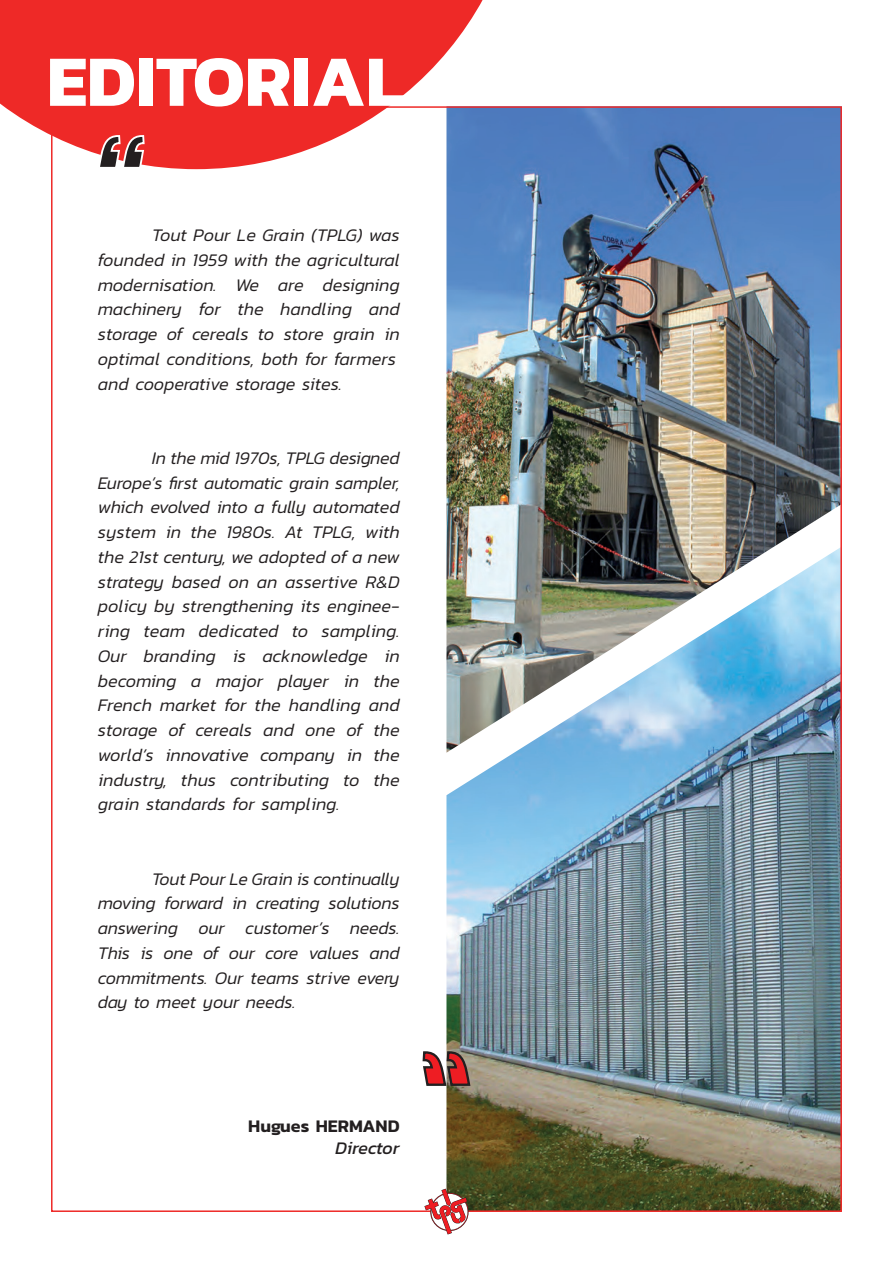
<style>
.page{position:relative;width:893px;height:1263px;background:#fff}
.page>*{position:absolute;margin:0;border:0;box-sizing:border-box;transform-origin:0 0}
.t1{font:700 73.05px "Kanit";color:#fff}
.t2{font:italic 300 18px/24.8px "Kanit";color:#231f20;text-align:justify}
.t3{font:600 18px/21.6px "Kanit";color:#231f20;text-align:right}
.s1{font-weight:400;font-style:italic}
</style>
<div class="page">
<svg style="left:0;top:0;width:483px;height:169px;fill:#ee2927"></svg>
<img style="left:446px;top:109px;width:393px;height:437px">
<img style="left:446px;top:546px;width:393px;height:663px">
<svg style="left:97px;top:134px;width:49px;height:35px"></svg>
<svg style="left:422px;top:1050px;width:50px;height:37px"></svg>
<svg style="left:424px;top:1188px;width:47px;height:46px"></svg>
<p class="t1" style="left:47px;top:24px;width:359px">EDITORIAL</p>
<p class="t2" style="left:98px;top:222px;width:303px;text-align:left;text-indent:54px">Tout Pour Le Grain (TPLG) was founded in 1959 with the agricultural modernisation. We are designing machinery for the handling and storage of cereals to store grain in optimal conditions, both for farmers and cooperative storage sites.</p>
<p class="t2" style="left:98px;top:445px;width:303px;text-indent:54px">In the mid 1970s, TPLG designed Europe’s first automatic grain sampler, which evolved into a fully automated system in the 1980s. At TPLG, with the 21st century, we adopted of a new strategy based on an assertive R&amp;D policy by strengthening its enginee&shy;ring team dedicated to sampling.<br>Our branding is acknowledge in becoming a major player in the French market for the handling and storage of cereals and one of the world’s innovative company in the industry, thus contributing to the grain standards for sampling.</p>
<p class="t2" style="left:98px;top:866px;width:303px;text-indent:54px">Tout Pour Le Grain is continually moving forward in creating solutions answering our customer’s needs.<br>This is one of our core values and commitments. Our teams strive every day to meet your needs.</p>
<p class="t3" style="left:248px;top:1114px;width:153px">Hugues HERMAND<br><span class="s1">Director</span></p>
</div>
